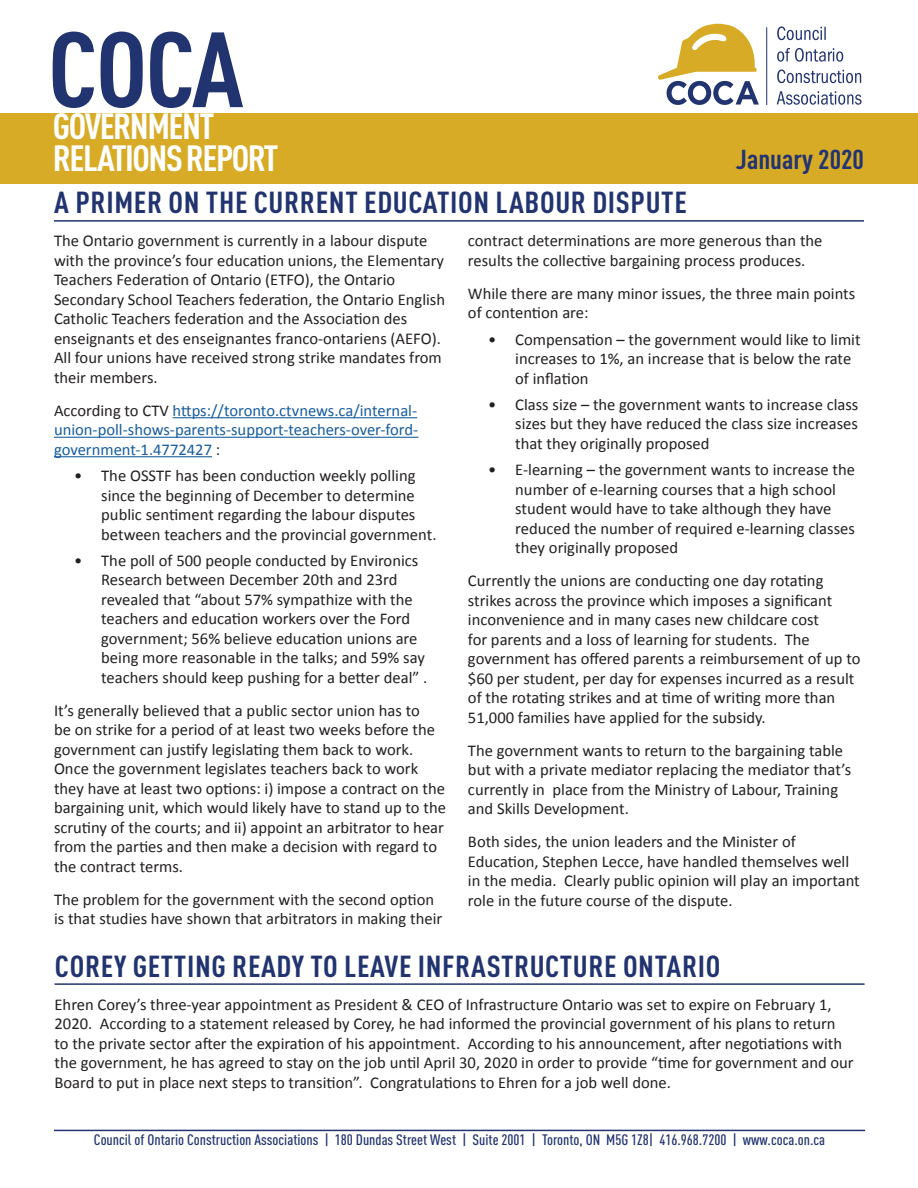
<style>
.page{position:relative;width:918px;height:1188px;background:#fff}
.page>*{position:absolute;margin:0;border:0;box-sizing:border-box;transform-origin:0 0}
.t1{font:700 condensed 105px "DIN Pro";color:#22346f;scale:1.06 1}
.t2{font:700 condensed 36px/31.5px "DIN Pro";letter-spacing:-.04em;color:#fff;scale:1.06 1}
.t3{font:700 condensed 30px "DIN Pro";letter-spacing:.02em;color:#22346f;scale:1.06 1}
.t4{font:700 condensed 27px "DIN Pro";color:#22346f;scale:1.06 1}
.t5{font:16.5px/19.5px "Calibri";color:#231f20}
.t6{font:16.5px/19.5px "Calibri";color:#175d9e;text-align:justify}
.t7{font:500 condensed 15px "DIN Pro";color:#22346f;scale:1.06 1}
.s1{color:#231f20}
</style>
<div class="page">
<hr style="left:54px;top:1130px;width:811px;height:1px;background:#22346f">
<div style="left:0;top:113px;width:918px;height:71px;background:#d8ab27"></div>
<hr style="left:766px;top:27px;width:1px;height:78px;background:#22346f">
<svg style="left:658px;top:24px;width:101px;height:81px"></svg>
<svg style="left:777px;top:91px;width:85px;height:14px"></svg>
<svg style="left:777px;top:69px;width:84px;height:14px"></svg>
<svg style="left:777px;top:48px;width:66px;height:14px"></svg>
<svg style="left:777px;top:26px;width:49px;height:14px"></svg>
<hr style="left:54px;top:220px;width:810px;height:2px;background:#22346f">
<hr style="left:173px;top:417px;width:244px;height:1px;background:#175d9e">
<hr style="left:54px;top:437px;width:364px;height:1px;background:#175d9e">
<hr style="left:54px;top:456px;width:158px;height:1px;background:#175d9e">
<hr style="left:55px;top:983px;width:810px;height:2px;background:#22346f">
<h1 class="t1" style="left:48px;top:-9px;width:186px">COCA</h1>
<h2 class="t2" style="left:53px;top:107px;width:214px">GOVERNMENT<br>RELATIONS REPORT</h2>
<h3 class="t4" style="left:736px;top:139px;width:122px">January 2020</h3>
<h3 class="t3" style="left:54px;top:180px;width:598px">A PRIMER ON THE CURRENT EDUCATION LABOUR DISPUTE</h3>
<p class="t5" style="left:54px;top:231px;width:393px">The Ontario government is currently in a labour dispute with the province’s four education unions, the Elementary Teachers Federation of Ontario (ETFO), the Ontario Secondary School Teachers federation, the Ontario English Catholic Teachers federation and the Association des enseignants et des enseignantes franco-ontariens (AEFO).<br>All four unions have received strong strike mandates from their members.</p>
<p class="t6" style="left:54px;top:401px;width:366px"><span class="s1">According to CTV</span> https://toronto.ctvnews.ca/internal&shy;union-poll-shows-parents-support-teachers-over-ford&shy;government-1.4772427 <span class="s1">:</span></p>
<p class="t5" style="left:101px;top:466px;width:337px;text-indent:-27px">• The OSSTF has been conduction weekly polling since the beginning of December to determine public sentiment regarding the labour disputes between teachers and the provincial government.</p>
<p class="t5" style="left:101px;top:551px;width:328px;text-indent:-27px">• The poll of 500 people conducted by Environics Research between December 20th and 23rd revealed that “about 57% sympathize with the teachers and education workers over the Ford government; 56% believe education unions are being more reasonable in the talks; and 59% say teachers should keep pushing for a better deal” .</p>
<p class="t5" style="left:54px;top:701px;width:393px">It’s generally believed that a public sector union has to<br>be on strike for a period of at least two weeks before the government can justify legislating them back to work.<br>Once the government legislates teachers back to work they have at least two options: i) impose a contract on the bargaining unit, which would likely have to stand up to the scrutiny of the courts; and ii) appoint an arbitrator to hear from the parties and then make a decision with regard to the contract terms.</p>
<p class="t5" style="left:54px;top:890px;width:390px">The problem for the government with the second option is that studies have shown that arbitrators in making their</p>
<p class="t5" style="left:468px;top:231px;width:356px">contract determinations are more generous than the results the collective bargaining process produces.</p>
<p class="t5" style="left:468px;top:284px;width:389px">While there are many minor issues, the three main points of contention are:</p>
<p class="t5" style="left:515px;top:330px;width:347px;text-indent:-27px">• Compensation – the government would like to limit increases to 1%, an increase that is below the rate of inflation</p>
<p class="t5" style="left:515px;top:395px;width:345px;text-align:justify;text-indent:-27px">• Class size – the government wants to increase class sizes but they have reduced the class size increases that they originally proposed</p>
<p class="t5" style="left:515px;top:460px;width:341px;text-indent:-27px">• E-learning – the government wants to increase the number of e-learning courses that a high school student would have to take although they have reduced the number of required e-learning classes they originally proposed</p>
<p class="t5" style="left:468px;top:571px;width:394px">Currently the unions are conducting one day rotating strikes across the province which imposes a significant inconvenience and in many cases new childcare cost<br>for parents and a loss of learning for students. The government has offered parents a reimbursement of up to $60 per student, per day for expenses incurred as a result of the rotating strikes and at time of writing more than 51,000 families have applied for the subsidy.</p>
<p class="t5" style="left:468px;top:741px;width:385px">The government wants to return to the bargaining table but with a private mediator replacing the mediator that’s currently in place from the Ministry of Labour, Training and Skills Development.</p>
<p class="t5" style="left:468px;top:832px;width:393px">Both sides, the union leaders and the Minister of Education, Stephen Lecce, have handled themselves well in the media. Clearly public opinion will play an important role in the future course of the dispute.</p>
<h3 class="t3" style="left:55px;top:943px;width:629px">COREY GETTING READY TO LEAVE INFRASTRUCTURE ONTARIO</h3>
<p class="t5" style="left:55px;top:994px;width:801px">Ehren Corey’s three-year appointment as President &amp; CEO of Infrastructure Ontario was set to expire on February 1, 2020. According to a statement released by Corey, he had informed the provincial government of his plans to return to the private sector after the expiration of his appointment. According to his announcement, after negotiations with the government, he has agreed to stay on the job until April 30, 2020 in order to provide “time for government and our Board to put in place next steps to transition”. Congratulations to Ehren for a job well done.</p>
<p class="t7" style="left:94px;top:1128px;width:691px">Council of Ontario Construction Associations | 180 Dundas Street West | Suite 2001 | Toronto, ON M5G 1Z8| 416.968.7200 | www.coca.on.ca</p>
</div>
